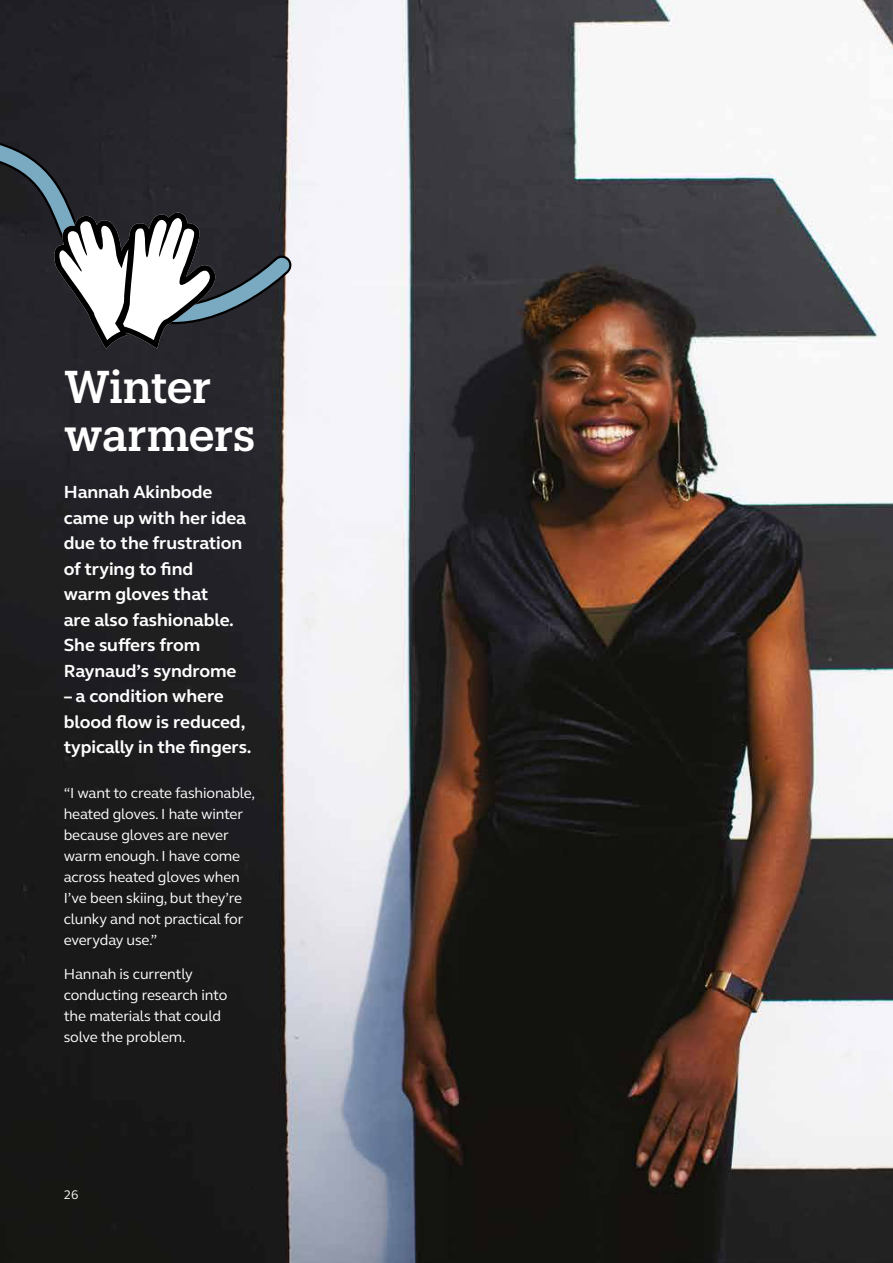
<style>
.page{position:relative;width:893px;height:1263px;background:#fff}
.page>*{position:absolute;margin:0;border:0;box-sizing:border-box;transform-origin:0 0}
.t1{font:500 45px/48px "Produkt";letter-spacing:-.02em;color:#fff}
.t2{font:700 18px/25.5px "FS Elliot";letter-spacing:-.005em;color:#fff}
.t3{font:15px/21px "FS Elliot";letter-spacing:-.01em;color:#fff}
.t4{font:12.75px "FS Elliot";color:#fff}
</style>
<div class="page">
<img style="left:0;top:0;width:893px;height:1263px">
<svg style="left:0;top:143px;width:297px;height:209px;background:#37393f"></svg>
<svg style="left:54px;top:213px;width:161px;height:136px"></svg>
<h1 class="t1" style="left:64px;top:360px;width:194px">Winter warmers</h1>
<p class="t2" style="left:64px;top:479px;width:184px">Hannah Akinbode came up with her idea due to the frustration of trying to find<br>warm gloves that<br>are also fashionable.<br>She suffers from<br>Raynaud’s syndrome</p>
<p class="t2" style="left:64px;top:683px;width:189px">– a condition where blood flow is reduced, typically in the fingers.</p>
<p class="t3" style="left:64px;top:782px;width:193px">“I want to create fashionable, heated gloves. I hate winter because gloves are never warm enough. I have come across heated gloves when<br>I’ve been skiing, but they’re clunky and not practical for everyday use.”</p>
<p class="t3" style="left:64px;top:963px;width:165px">Hannah is currently conducting research into the materials that could solve the problem.</p>
<p class="t4" style="left:64px;top:1186px;width:16px">26</p>
</div>
